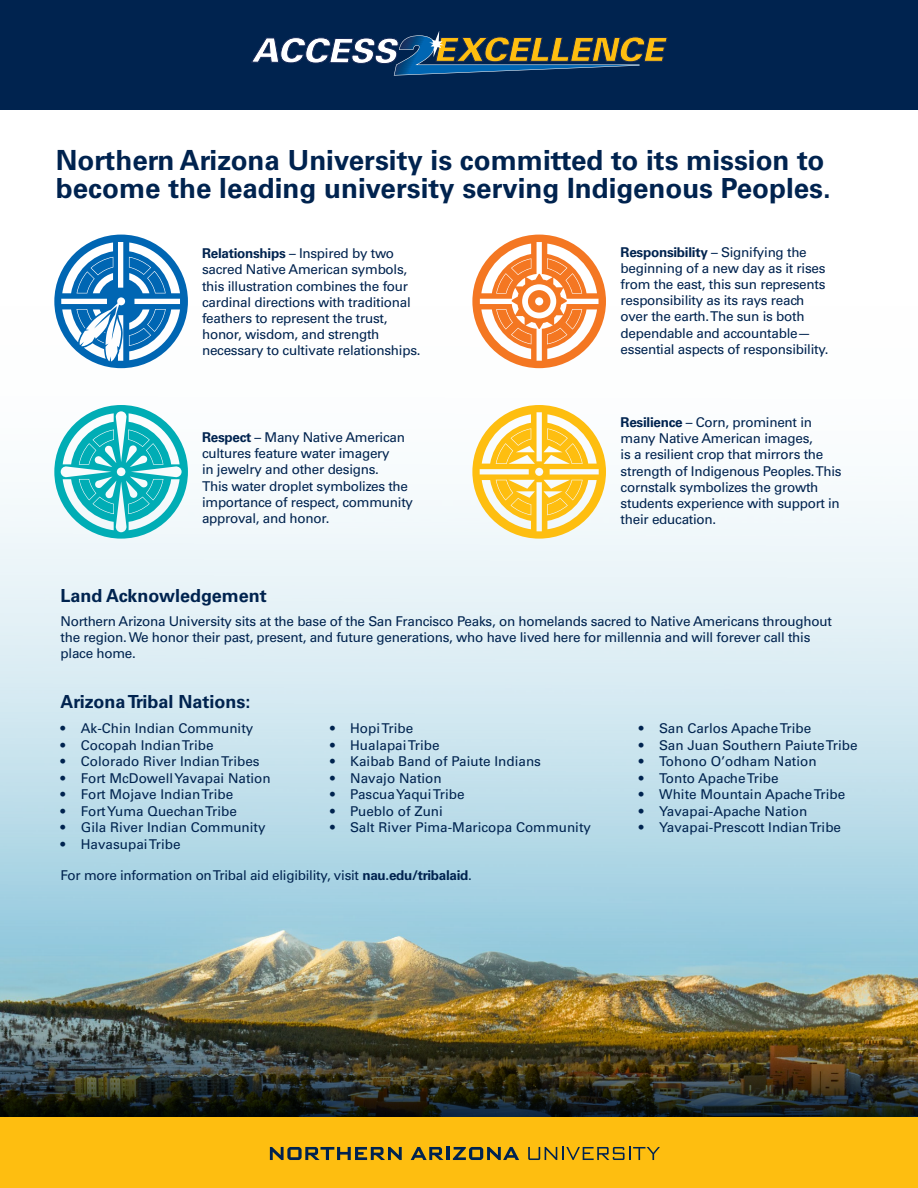
<style>
.page{position:relative;width:918px;height:1188px;background:#fff}
.page>*{position:absolute;margin:0;border:0;box-sizing:border-box;transform-origin:0 0}
.t1{font:700 27.75px/28.5px "Univers LT Std";color:#00234f}
.t2{font:700 18px "Univers LT Std";color:#00234f}
.t3{font:13.5px/16.2px "Univers LT Std";letter-spacing:-.02em;color:#00234f}
.t4{font:13.5px "Univers LT Std";color:#00234f}
.s1{font-weight:700}
</style>
<div class="page">
<div style="left:0;top:1118px;width:918px;height:70px;background:#febe10"></div>
<img style="left:0;top:368px;width:918px;height:750px">
<div style="left:0;top:0;width:918px;height:110px;background:#00234f"></div>
<svg style="left:251px;top:31px;width:417px;height:45px"></svg>
<svg style="left:54px;top:235px;width:134px;height:133px"></svg>
<svg style="left:54px;top:405px;width:134px;height:134px"></svg>
<svg style="left:472px;top:235px;width:134px;height:133px"></svg>
<svg style="left:472px;top:405px;width:134px;height:134px"></svg>
<svg style="left:270px;top:1147px;width:132px;height:13px"></svg>
<svg style="left:411px;top:1147px;width:33px;height:13px"></svg>
<hr style="left:446px;top:1147px;width:4px;height:13px;background:#00234f">
<svg style="left:453px;top:1147px;width:66px;height:13px"></svg>
<svg style="left:528px;top:1147px;width:132px;height:13px"></svg>
<h1 class="t1" style="left:56px;top:146px;width:776px">Northern Arizona University is committed to its mission to become the leading university serving Indigenous Peoples.</h1>
<p class="t3" style="left:202px;top:245px;width:220px"><span class="s1">Relationships</span> – Inspired by two sacred Native American symbols, this illustration combines the four cardinal directions with traditional feathers to represent the trust, honor, wisdom, and strength necessary to cultivate relationships.</p>
<p class="t3" style="left:202px;top:429px;width:213px"><span class="s1">Respect</span> – Many Native American cultures feature water imagery<br>in jewelry and other designs.<br>This water droplet symbolizes the importance of respect, community approval, and honor.</p>
<p class="t3" style="left:621px;top:244px;width:210px"><span class="s1">Responsibility</span> – Signifying the beginning of a new day as it rises from the east, this sun represents responsibility as its rays reach over the earth. The sun is both dependable and accountable— essential aspects of responsibility.</p>
<p class="t3" style="left:621px;top:414px;width:222px"><span class="s1">Resilience</span> – Corn, prominent in many Native American images,<br>is a resilient crop that mirrors the strength of Indigenous Peoples. This cornstalk symbolizes the growth students experience with support in their education.</p>
<h2 class="t2" style="left:61px;top:585px;width:208px">Land Acknowledgement</h2>
<p class="t3" style="left:61px;top:613px;width:773px">Northern Arizona University sits at the base of the San Francisco Peaks, on homelands sacred to Native Americans throughout the region. We honor their past, present, and future generations, who have lived here for millennia and will forever call this place home.</p>
<h2 class="t2" style="left:61px;top:691px;width:191px">Arizona Tribal Nations:</h2>
<p class="t4" style="left:61px;top:720px;width:194px">• Ak-Chin Indian Community</p>
<p class="t4" style="left:61px;top:737px;width:155px">• Cocopah Indian Tribe</p>
<p class="t4" style="left:61px;top:753px;width:201px">• Colorado River Indian Tribes</p>
<p class="t4" style="left:61px;top:770px;width:212px">• Fort McDowell Yavapai Nation</p>
<p class="t4" style="left:61px;top:786px;width:174px">• Fort Mojave Indian Tribe</p>
<p class="t4" style="left:61px;top:803px;width:178px">• Fort Yuma Quechan Tribe</p>
<p class="t4" style="left:61px;top:819px;width:207px">• Gila River Indian Community</p>
<p class="t4" style="left:61px;top:836px;width:122px">• Havasupai Tribe</p>
<p class="t4" style="left:639px;top:720px;width:174px">• San Carlos Apache Tribe</p>
<p class="t4" style="left:639px;top:737px;width:220px">• San Juan Southern Paiute Tribe</p>
<p class="t4" style="left:639px;top:753px;width:179px">• Tohono O’odham Nation</p>
<p class="t4" style="left:639px;top:770px;width:141px">• Tonto Apache Tribe</p>
<p class="t4" style="left:639px;top:786px;width:208px">• White Mountain Apache Tribe</p>
<p class="t4" style="left:639px;top:803px;width:170px">• Yavapai-Apache Nation</p>
<p class="t4" style="left:639px;top:819px;width:204px">• Yavapai-Prescott Indian Tribe</p>
<p class="t4" style="left:330px;top:720px;width:85px">• Hopi Tribe</p>
<p class="t4" style="left:330px;top:737px;width:111px">• Hualapai Tribe</p>
<p class="t4" style="left:330px;top:753px;width:213px">• Kaibab Band of Paiute Indians</p>
<p class="t4" style="left:330px;top:770px;width:113px">• Navajo Nation</p>
<p class="t4" style="left:330px;top:786px;width:136px">• Pascua Yaqui Tribe</p>
<p class="t4" style="left:330px;top:803px;width:114px">• Pueblo of Zuni</p>
<p class="t4" style="left:330px;top:819px;width:263px">• Salt River Pima-Maricopa Community</p>
<p class="t3" style="left:61px;top:868px;width:413px">For more information on Tribal aid eligibility, visit <span class="s1">nau.edu/tribalaid</span>.</p>
</div>
